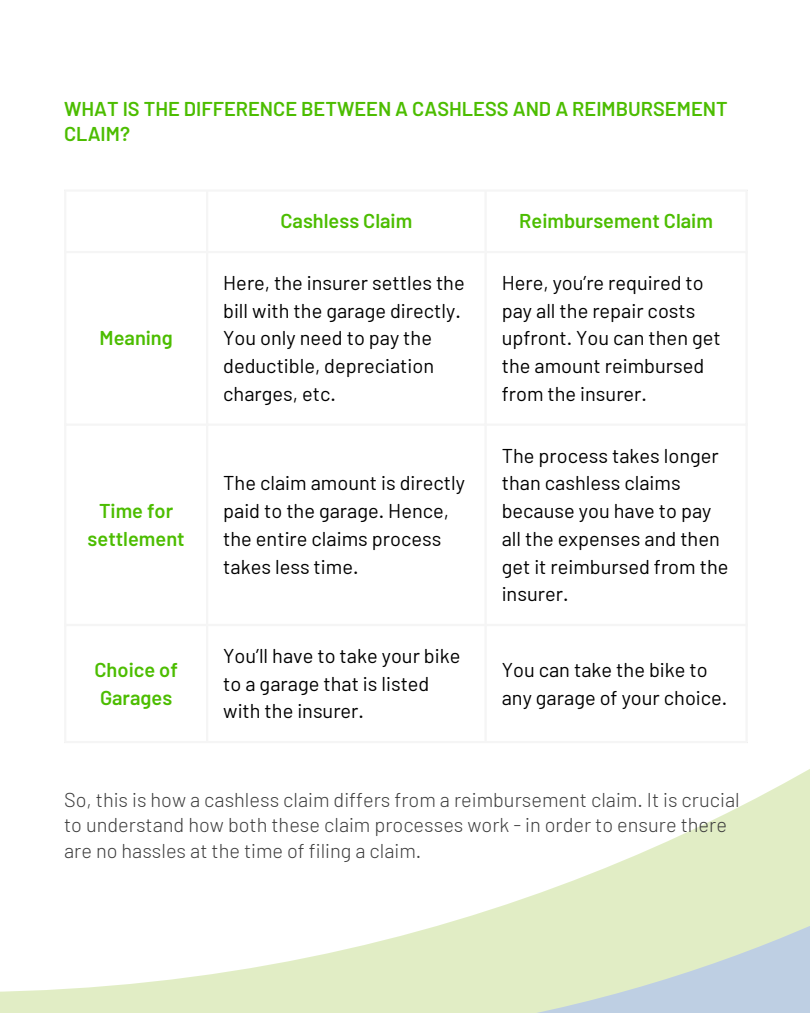
<style>
.page{position:relative;width:810px;height:1013px;background:#fff}
.page>*{position:absolute;margin:0;border:0;box-sizing:border-box;transform-origin:0 0}
.t1{font:20px/27.8px "Barlow";color:#000}
.t2{font:300 20px/25.5px "Barlow";color:#3d3d3d}
.t3{font:600 20px/27.8px "Barlow";color:#4cbd01}
</style>
<div class="page">
<svg style="left:0;top:769px;width:810px;height:243px"></svg>
<hr style="left:64px;top:192px;width:2px;height:549px;background:#f5f5f5">
<hr style="left:206px;top:192px;width:2px;height:549px;background:#f5f5f5">
<hr style="left:485px;top:192px;width:2px;height:549px;background:#f5f5f5">
<hr style="left:745px;top:192px;width:3px;height:549px;background:#f5f5f5">
<hr style="left:64px;top:189px;width:684px;height:3px;background:#f5f5f5">
<hr style="left:64px;top:251px;width:684px;height:2px;background:#f5f5f5">
<hr style="left:64px;top:423px;width:684px;height:3px;background:#f5f5f5">
<hr style="left:64px;top:624px;width:684px;height:2px;background:#f5f5f5">
<hr style="left:64px;top:741px;width:684px;height:2px;background:#f5f5f5">
<p class="t3" style="left:64px;top:95px;width:665px;line-height:25.5px">WHAT IS THE DIFFERENCE BETWEEN A CASHLESS AND A REIMBURSEMENT<br>CLAIM?</p>
<p class="t3" style="left:100px;top:323px;width:75px">Meaning</p>
<p class="t3" style="left:88px;top:496px;width:99px;text-align:center">Time for settlement</p>
<p class="t3" style="left:95px;top:655px;width:85px">Choice of<br>Garages</p>
<p class="t3" style="left:280px;top:206px;width:133px">Cashless Claim</p>
<p class="t3" style="left:519px;top:206px;width:195px">Reimbursement Claim</p>
<p class="t1" style="left:223px;top:268px;width:243px">Here, the insurer settles the bill with the garage directly.<br>You only need to pay the deductible, depreciation charges, etc.</p>
<p class="t1" style="left:502px;top:268px;width:221px">Here, you’re required to pay all the repair costs upfront. You can then get the amount reimbursed from the insurer.</p>
<p class="t1" style="left:223px;top:468px;width:243px">The claim amount is directly paid to the garage. Hence, the entire claims process takes less time.</p>
<p class="t1" style="left:223px;top:641px;width:239px">You’ll have to take your bike to a garage that is listed with the insurer.</p>
<p class="t1" style="left:502px;top:440px;width:228px">The process takes longer than cashless claims because you have to pay all the expenses and then get it reimbursed from the insurer.</p>
<p class="t1" style="left:502px;top:655px;width:227px">You can take the bike to any garage of your choice.</p>
<p class="t2" style="left:64px;top:786px;width:677px">So, this is how a cashless claim differs from a reimbursement claim. It is crucial to understand how both these claim processes work - in order to ensure there are no hassles at the time of filing a claim.</p>
</div>
